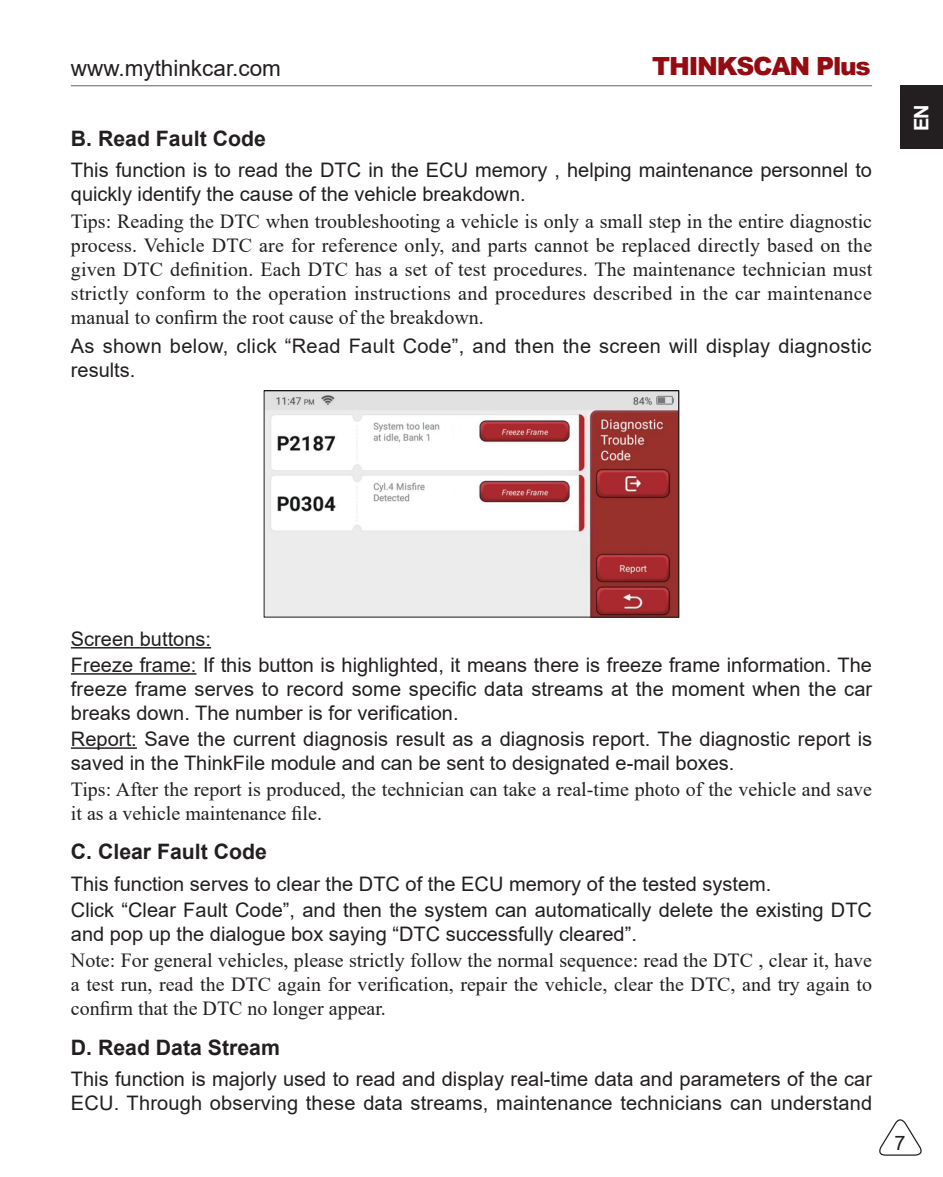
<style>
.page{position:relative;width:943px;height:1177px;background:#fff}
.page>*{position:absolute;margin:0;border:0;box-sizing:border-box;transform-origin:0 0}
.t1{font:900 25px "Arial";letter-spacing:-.05em;color:#940c12}
.t2{font:22.5px "Arial";color:#231f20}
.t3{font:700 21.25px "Arial";color:#231f20}
.t4{font:20px/24px "Arial";color:#231f20}
.t5{font:20px/24px "Times New Roman";color:#231f20;text-align:justify}
.t6{font:700 20px "Arial";color:#fff}
</style>
<div class="page">
<div style="left:900px;top:85px;width:43px;height:64px;background:#231f20"></div>
<svg style="left:879px;top:1119px;width:43px;height:37px"></svg>
<hr style="left:71px;top:85px;width:801px;height:1px;background:#808285">
<hr style="left:71px;top:647px;width:140px;height:1px;background:#231f20">
<hr style="left:71px;top:673px;width:125px;height:1px;background:#231f20">
<hr style="left:71px;top:747px;width:66px;height:1px;background:#231f20">
<img style="left:266px;top:392px;width:411px;height:223px">
<div style="left:264px;top:390px;width:415px;height:227px;border:1px solid #231f20"></div>
<p class="t2" style="left:71px;top:53px;width:212px">www.mythinkcar.com</p>
<p class="t1" style="left:652px;top:48px;width:220px">THINKSCAN Plus</p>
<p class="t3" style="left:71px;top:123px;width:196px">B. Read Fault Code</p>
<p class="t4" style="left:71px;top:158px;width:802px">This function is to read the DTC in the ECU memory , helping maintenance personnel to quickly identify the cause of the vehicle breakdown.</p>
<p class="t5" style="left:71px;top:209px;width:803px">Tips: Reading the DTC when troubleshooting a vehicle is only a small step in the entire diagnostic process. Vehicle DTC are for reference only, and parts cannot be replaced directly based on the given DTC definition. Each DTC has a set of test procedures. The maintenance technician must strictly conform to the operation instructions and procedures described in the car maintenance manual to confirm the root cause of the breakdown.</p>
<p class="t4" style="left:71px;top:333px;width:802px">As shown below, click “Read Fault Code”, and then the screen will display diagnostic results.</p>
<p class="t6" style="left:907px;top:131px;width:28px;rotate:-90deg">EN</p>
<p class="t4" style="left:71px;top:625px;width:802px;line-height:26px">Screen buttons:<br>Freeze frame: If this button is highlighted, it means there is freeze frame information. The</p>
<p class="t4" style="left:71px;top:676px;width:803px">freeze frame serves to record some specific data streams at the moment when the car breaks down. The number is for verification.</p>
<p class="t4" style="left:71px;top:726px;width:803px">Report: Save the current diagnosis result as a diagnosis report. The diagnostic report is saved in the ThinkFile module and can be sent to designated e-mail boxes.</p>
<p class="t5" style="left:71px;top:776px;width:802px">Tips: After the report is produced, the technician can take a real-time photo of the vehicle and save it as a vehicle maintenance file.</p>
<p class="t3" style="left:71px;top:837px;width:198px">C. Clear Fault Code</p>
<p class="t4" style="left:71px;top:870px;width:802px;line-height:26px">This function serves to clear the DTC of the ECU memory of the tested system.<br>Click “Clear Fault Code”, and then the system can automatically delete the existing DTC</p>
<p class="t4" style="left:71px;top:921px;width:567px">and pop up the dialogue box saying “DTC successfully cleared”.</p>
<p class="t5" style="left:71px;top:947px;width:802px">Note: For general vehicles, please strictly follow the normal sequence: read the DTC , clear it, have a test run, read the DTC again for verification, repair the vehicle, clear the DTC, and try again to confirm that the DTC no longer appear.</p>
<p class="t3" style="left:71px;top:1032px;width:211px">D. Read Data Stream</p>
<p class="t4" style="left:71px;top:1066px;width:802px">This function is majorly used to read and display real-time data and parameters of the car<br>ECU. Through observing these data streams, maintenance technicians can understand</p>
<p class="t4" style="left:894px;top:1130px;width:13px">7</p>
</div>
